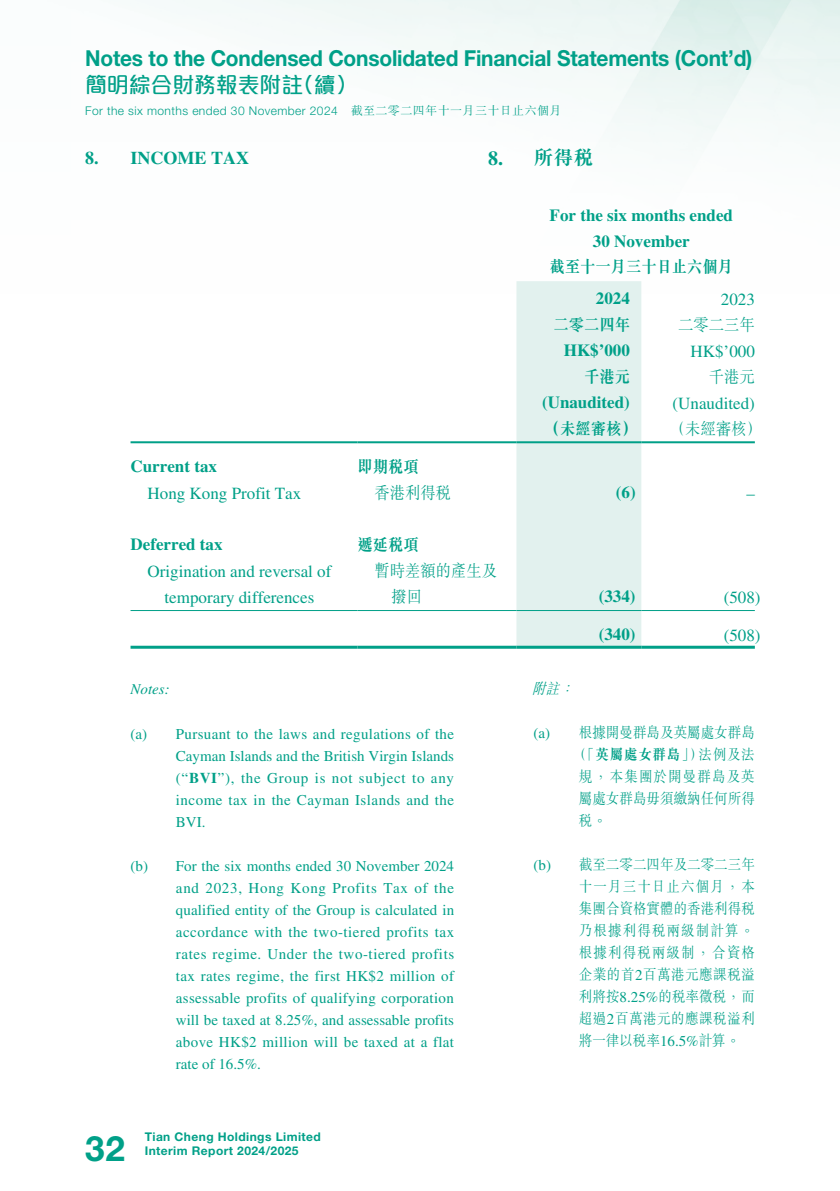
<style>
.page{position:relative;width:840px;height:1191px;background:#fff}
.page>*{position:absolute;margin:0;border:0;box-sizing:border-box;transform-origin:0 0}
.t1{font:700 35px "Helvetica Neue LT Std";color:#00a088}
.t2{font:700 22px "Helvetica Neue LT Std";letter-spacing:-.01em;color:#00a088;scale:.95 1}
.t3{font:500 22px "M Elle HK";letter-spacing:-.01em;color:#00a088}
.t4{font:700 20px "M Sung HK";color:#00a088}
.t5{font:700 18px "Times LT Std";color:#00a088}
.t6{font:17px/26px "Times LT Std";color:#00a088;text-align:center}
.t7{font:700 17px/26px "Times LT Std";color:#00a088;text-align:center}
.t8{font:700 17px "M Sung HK";color:#00a088;scale:.9 1}
.t9{font:300 17px/26px "M Sung HK";color:#00a088;scale:.9 1}
.t10{font:700 17px "M Sung HK";color:#00a088}
.t11{font:300 17px "M Sung HK";color:#00a088}
.t12{font:15px/22px "Times LT Std";letter-spacing:.025em;color:#00a088;text-align:justify}
.t13{font:300 15px/22px "M Sung HK";letter-spacing:.04em;color:#00a088;text-align:justify;scale:.9 1}
.t14{font:300 15px "M Sung HK";color:#00a088;scale:.9 1}
.t15{font:300 15px "M Sung HK";letter-spacing:.04em;color:#00a088}
.t16{font:300 15px "M Sung HK";letter-spacing:.08em;color:#00a088;scale:.9 1}
.t17{font:italic 15px "Times LT Std";color:#00a088}
.t18{font:italic 300 15px "M Sung HK";color:#00a088;scale:.9 1}
.t19{font:300 12px "Helvetica Neue LT Std";letter-spacing:.035em;color:#00a088}
.t20{font:700 12px/14px "Helvetica Neue LT Std";letter-spacing:.035em;color:#00a088}
.s1{font-family:"M Sung HK"}
.s2{font-family:"Times LT Std"}
.s3{font-weight:700}
.s4{font-family:"Times LT Std";font-weight:400}
</style>
<div class="page">
<div style="left:516px;top:281px;width:125px;height:364px;background:#e2f1ee"></div>
<hr style="left:130px;top:441px;width:227px;height:2px;background:#00a088">
<hr style="left:357px;top:441px;width:159px;height:2px;background:#00a088">
<hr style="left:516px;top:441px;width:125px;height:2px;background:#00a088">
<hr style="left:641px;top:441px;width:113px;height:2px;background:#00a088">
<hr style="left:130px;top:610px;width:227px;height:1px;background:#00a088">
<hr style="left:357px;top:610px;width:159px;height:1px;background:#00a088">
<hr style="left:516px;top:610px;width:125px;height:1px;background:#00a088">
<hr style="left:641px;top:610px;width:113px;height:1px;background:#00a088">
<hr style="left:130px;top:645px;width:227px;height:3px;background:#00a088">
<hr style="left:357px;top:645px;width:159px;height:3px;background:#00a088">
<hr style="left:516px;top:645px;width:125px;height:3px;background:#00a088">
<hr style="left:641px;top:645px;width:113px;height:3px;background:#00a088">
<h2 class="t2" style="left:85px;top:45px;width:703px">Notes to the Condensed Consolidated Financial Statements (Cont’d)</h2>
<h2 class="t3" style="left:85px;top:74px;width:274px">簡明綜合財務報表附註（續）</h2>
<p class="t19" style="left:85px;top:104px;width:477px">For the six months ended 30 November 2024 <span class="s1">截至二零二四年十一月三十日止六個月</span></p>
<p class="t5" style="left:85px;top:147px;width:165px">8. INCOME TAX</p>
<h3 class="t4" style="left:488px;top:148px;width:107px"><span class="s2">8.</span> 所得稅</h3>
<p class="t7" style="left:549px;top:201px;width:185px">For the six months ended<br>30 November</p>
<p class="t8" style="left:549px;top:258px;width:205px">截至十一月三十日止六個月</p>
<p class="t7" style="left:595px;top:285px;width:35px">2024</p>
<p class="t6" style="left:720px;top:286px;width:35px">2023</p>
<p class="t8" style="left:553px;top:316px;width:86px">二零二四年</p>
<p class="t9" style="left:678px;top:311px;width:86px">二零二三年</p>
<p class="t7" style="left:563px;top:337px;width:68px">HK$’000</p>
<p class="t6" style="left:690px;top:338px;width:66px">HK$’000</p>
<p class="t8" style="left:583px;top:368px;width:53px">千港元</p>
<p class="t9" style="left:708px;top:363px;width:53px">千港元</p>
<p class="t7" style="left:541px;top:389px;width:89px">(Unaudited)</p>
<p class="t6" style="left:672px;top:390px;width:84px">(Unaudited)</p>
<p class="t10" style="left:543px;top:420px;width:97px">（未經審核）</p>
<p class="t11" style="left:667px;top:417px;width:97px">（未經審核）</p>
<p class="t7" style="left:130px;top:453px;width:88px">Current tax</p>
<p class="t8" style="left:357px;top:458px;width:70px">即期稅項</p>
<p class="t6" style="left:147px;top:480px;width:155px">Hong Kong Profit Tax</p>
<p class="t9" style="left:374px;top:478px;width:86px">香港利得稅</p>
<p class="t7" style="left:615px;top:479px;width:21px">(6)</p>
<p class="t6" style="left:746px;top:480px;width:10px">–</p>
<p class="t7" style="left:130px;top:531px;width:94px">Deferred tax</p>
<p class="t8" style="left:357px;top:536px;width:70px">遞延稅項</p>
<p class="t6" style="left:147px;top:558px;width:185px">Origination and reversal of temporary differences</p>
<p class="t9" style="left:391px;top:556px;width:119px;text-indent:-17px">暫時差額的產生及撥回</p>
<p class="t7" style="left:598px;top:583px;width:38px">(334)</p>
<p class="t6" style="left:723px;top:584px;width:38px">(508)</p>
<p class="t7" style="left:598px;top:620px;width:38px">(340)</p>
<p class="t6" style="left:723px;top:622px;width:38px">(508)</p>
<p class="t17" style="left:130px;top:681px;width:41px">Notes:</p>
<p class="t12" style="left:176px;top:722px;width:279px;text-indent:-45px">(a) Pursuant to the laws and regulations of the Cayman Islands and the British Virgin Islands (“<span class="s3">BVI</span>”), the Group is not subject to any income tax in the Cayman Islands and the BVI.</p>
<p class="t12" style="left:176px;top:854px;width:279px;text-indent:-45px">(b) For the six months ended 30 November 2024 and 2023, Hong Kong Profits Tax of the qualified entity of the Group is calculated in accordance with the two-tiered profits tax rates regime. Under the two-tiered profits tax rates regime, the first HK$2 million of assessable profits of qualifying corporation will be taxed at 8.25%, and assessable profits above HK$2 million will be taxed at a flat rate of 16.5%.</p>
<h1 class="t1" style="left:85px;top:1126px;width:41px">32</h1>
<p class="t20" style="left:145px;top:1129px;width:177px">Tian Cheng Holdings Limited<br>Interim Report 2024/2025</p>
<p class="t18" style="left:531px;top:678px;width:54px">附註：</p>
<p class="t14" style="left:533px;top:722px;width:247px"><span class="s4">(a)</span> 根據開曼群島及英屬處女群島</p>
<p class="t15" style="left:571px;top:744px;width:185px">（「<span class="s3">英屬處女群島</span>」）法例及法</p>
<p class="t16" style="left:578px;top:766px;width:197px">規，本集團於開曼群島及英</p>
<p class="t14" style="left:578px;top:788px;width:197px">屬處女群島毋須繳納任何所得</p>
<p class="t13" style="left:578px;top:808px;width:33px">稅。</p>
<p class="t13" style="left:578px;top:852px;width:197px;text-indent:-45px"><span class="s4">(b)</span> 截至二零二四年及二零二三年十一月三十日止六個月，本集團合資格實體的香港利得稅乃根據利得稅兩級制計算。根據利得稅兩級制，合資格企業的首<span class="s4">2</span>百萬港元應課稅溢利將按<span class="s4">8.25%</span>的稅率徵稅，而超過<span class="s4">2</span>百萬港元的應課稅溢利將一律以稅率<span class="s4">16.5%</span>計算。</p>
</div>
